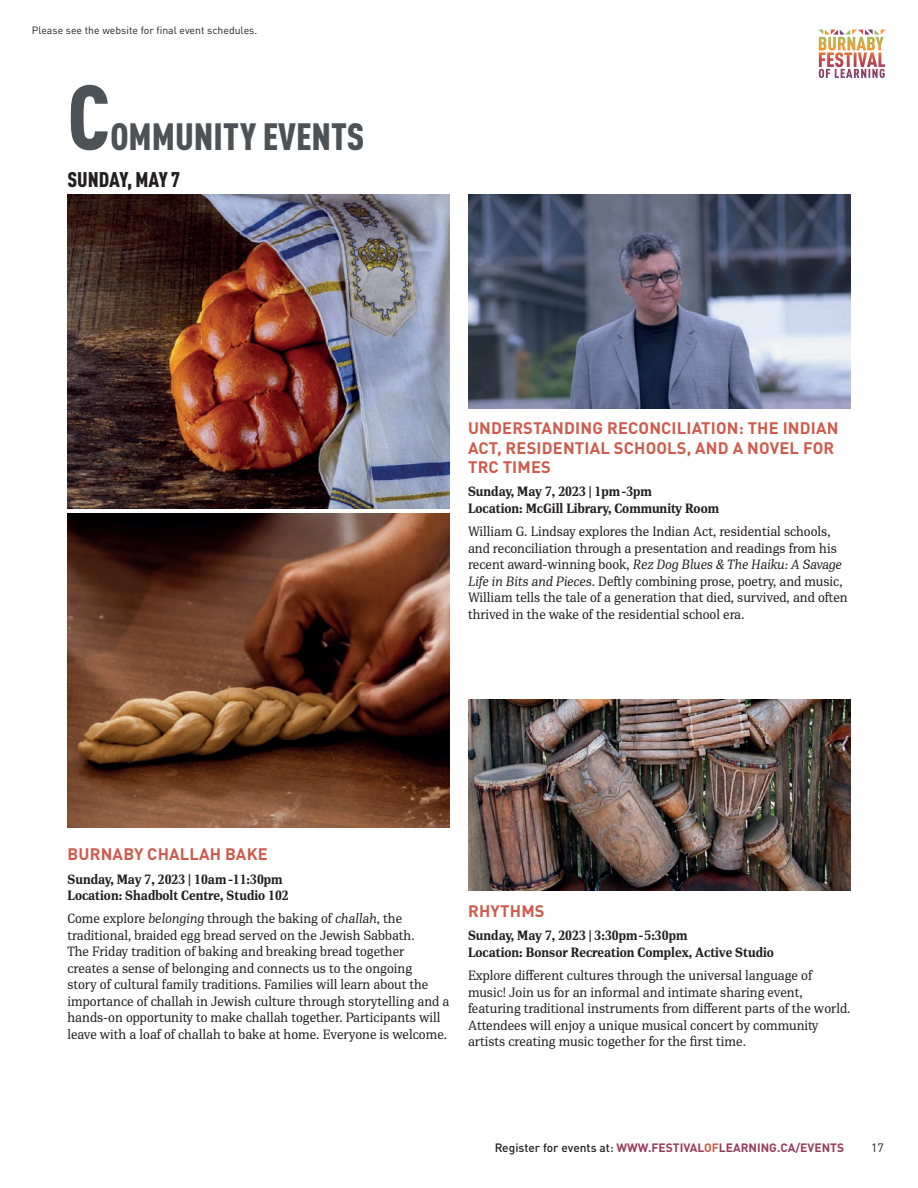
<style>
.page{position:relative;width:918px;height:1188px;background:#fff}
.page>*{position:absolute;margin:0;border:0;box-sizing:border-box;transform-origin:0 0}
.t1{font:900 condensed 90px "DIN Pro";color:#4c5256}
.t2{font:900 condensed 37.5px "DIN Pro";color:#4c5256}
.t3{font:900 condensed 21px "DIN Pro";color:#231f20}
.t4{font:700 16.5px/19.5px "DIN Pro";letter-spacing:.01em;color:#ce5b4d}
.t5{font:13.5px/16.5px "PFDIN Serif";color:#231f20}
.t6{font:700 13.5px/16.5px "PFDIN Serif";color:#231f20}
.t7{font:700 12px "DIN Pro";color:#983d5c}
.t8{font:12px "DIN Pro";color:#231f20}
.t9{font:10.5px "DIN Pro";color:#231f20}
.s1{font-style:italic}
.s2{font-weight:500;color:#231f20}
.s3{color:#ce5b4d}
</style>
<div class="page">
<svg style="left:818px;top:30px;width:68px;height:48px"></svg>
<img style="left:468px;top:195px;width:382px;height:213px">
<img style="left:68px;top:195px;width:382px;height:314px">
<img style="left:68px;top:514px;width:382px;height:313px">
<img style="left:468px;top:700px;width:382px;height:191px">
<p class="t9" style="left:32px;top:22px;width:227px">Please see the website for final event schedules.</p>
<h1 class="t1" style="left:68px;top:49px;width:44px">C</h1>
<h2 class="t2" style="left:110px;top:108px;width:256px">OMMUNITY EVENTS</h2>
<h3 class="t3" style="left:68px;top:163px;width:114px">SUNDAY, MAY 7</h3>
<p class="t4" style="left:468px;top:417px;width:372px">UNDERSTANDING RECONCILIATION: THE INDIAN<br>ACT, RESIDENTIAL SCHOOLS, AND A NOVEL FOR<br>TRC TIMES</p>
<p class="t6" style="left:468px;top:484px;width:253px">Sunday, May 7, 2023 | 1pm-3pm<br>Location: McGill Library, Community Room</p>
<p class="t5" style="left:468px;top:523px;width:381px">William G. Lindsay explores the Indian Act, residential schools, and reconciliation through a presentation and readings from his recent award-winning book, <span class="s1">Rez Dog Blues &amp; The Haiku: A Savage Life in Bits and Pieces</span>. Deftly combining prose, poetry, and music, William tells the tale of a generation that died, survived, and often thrived in the wake of the residential school era.</p>
<p class="t4" style="left:68px;top:844px;width:202px">BURNABY CHALLAH BAKE</p>
<p class="t6" style="left:68px;top:871px;width:223px">Sunday, May 7, 2023 | 10am -11:30pm<br>Location: Shadbolt Centre, Studio 102</p>
<p class="t5" style="left:68px;top:910px;width:383px">Come explore <span class="s1">belonging</span> through the baking of <span class="s1">challah</span>, the traditional, braided egg bread served on the Jewish Sabbath.<br>The Friday tradition of baking and breaking bread together<br>creates a sense of belonging and connects us to the ongoing<br>story of cultural family traditions. Families will learn about the importance of challah in Jewish culture through storytelling and a hands-on opportunity to make challah together. Participants will leave with a loaf of challah to bake at home. Everyone is welcome.</p>
<p class="t4" style="left:468px;top:900px;width:78px">RHYTHMS</p>
<p class="t6" style="left:468px;top:927px;width:307px">Sunday, May 7, 2023 | 3:30pm-5:30pm<br>Location: Bonsor Recreation Complex, Active Studio</p>
<p class="t5" style="left:468px;top:967px;width:384px">Explore different cultures through the universal language of music! Join us for an informal and intimate sharing event, featuring traditional instruments from different parts of the world.<br>Attendees will enjoy a unique musical concert by community artists creating music together for the first time.</p>
<p class="t7" style="left:495px;top:1138px;width:351px"><span class="s2">Register for events at:</span> WWW.FESTIVAL<span class="s3">OF</span>LEARNING.CA/EVENTS</p>
<p class="t8" style="left:871px;top:1138px;width:14px">17</p>
</div>
